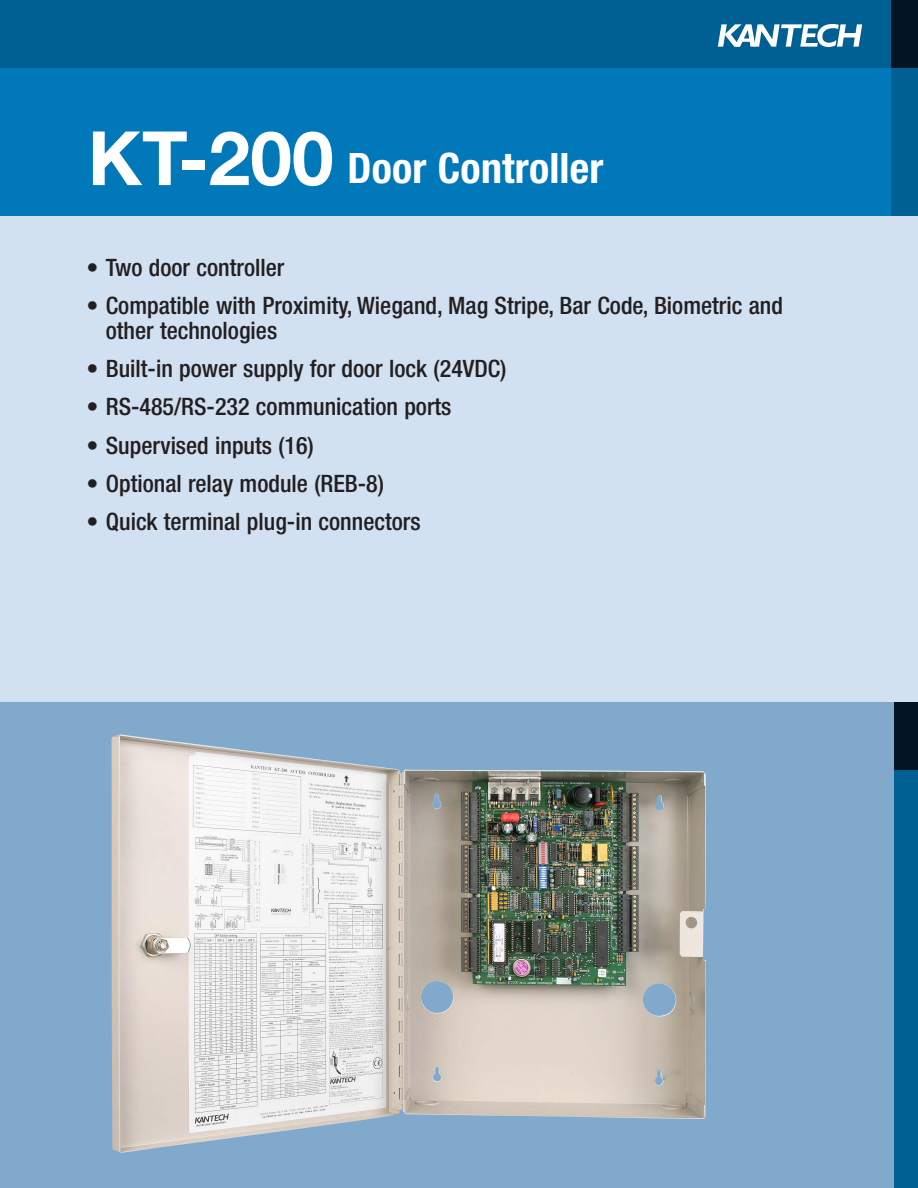
<style>
.page{position:relative;width:918px;height:1188px;background:#fff}
.page>*{position:absolute;margin:0;border:0;box-sizing:border-box;transform-origin:0 0}
.t1{font:700 75px "Helvetica Neue";color:#fff}
.t2{font:700 condensed 42px "Helvetica Neue";letter-spacing:.005em;color:#fff}
.t3{font:500 condensed 24px/24.8px "Helvetica Neue";color:#231f20}
</style>
<div class="page">
<div style="left:0;top:0;width:918px;height:702px;background:#d1e1f1"></div>
<div style="left:891px;top:68px;width:27px;height:148px;background:#005f93"></div>
<div style="left:891px;top:0;width:27px;height:68px;background:#011622"></div>
<div style="left:0;top:0;width:891px;height:216px;background:#0078b9"></div>
<div style="left:0;top:0;width:891px;height:68px;background:#005f93"></div>
<svg style="left:718px;top:24px;width:144px;height:23px"></svg>
<div style="left:891px;top:770px;width:27px;height:418px;background:#005f93"></div>
<div style="left:891px;top:702px;width:27px;height:68px;background:#011622"></div>
<div style="left:0;top:702px;width:893px;height:486px;background:#81a9cb"></div>
<img style="left:112px;top:734px;width:594px;height:419px">
<h1 class="t1" style="left:88px;top:132px;width:247px">KT-200</h1>
<h2 class="t2" style="left:347px;top:153px;width:258px">Door Controller</h2>
<p class="t3" style="left:87px;top:257px;width:199px">• Two door controller</p>
<p class="t3" style="left:106px;top:295px;width:679px;text-indent:-19px">• Compatible with Proximity, Wiegand, Mag Stripe, Bar Code, Biometric and other technologies</p>
<p class="t3" style="left:87px;top:358px;width:421px">• Built-in power supply for door lock (24VDC)</p>
<p class="t3" style="left:87px;top:397px;width:366px">• RS-485/RS-232 communication ports</p>
<p class="t3" style="left:87px;top:435px;width:229px">• Supervised inputs (16)</p>
<p class="t3" style="left:87px;top:473px;width:299px">• Optional relay module (REB-8)</p>
<p class="t3" style="left:87px;top:511px;width:336px">• Quick terminal plug-in connectors</p>
</div>
